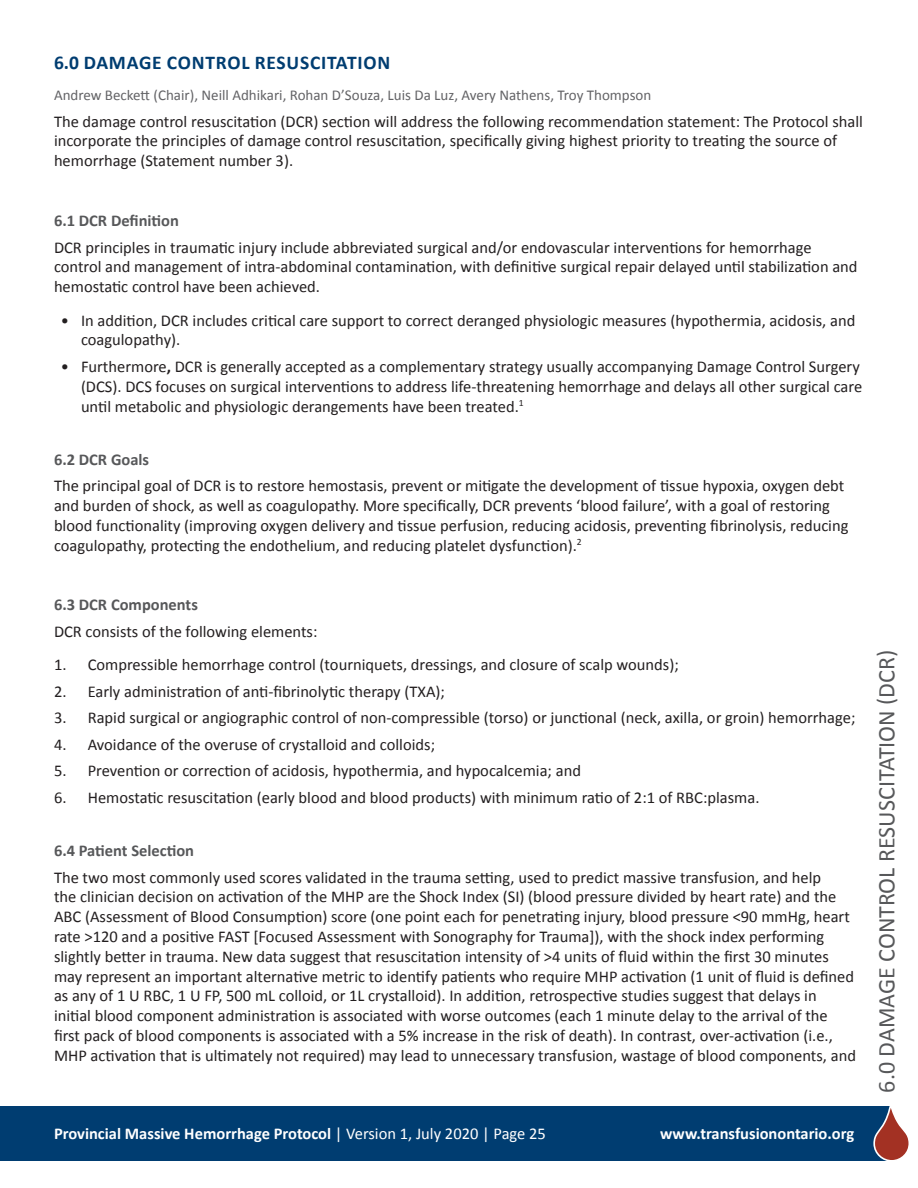
<style>
.page{position:relative;width:918px;height:1188px;background:#fff}
.page>*{position:absolute;margin:0;border:0;box-sizing:border-box;transform-origin:0 0}
.Subtitles{font:24px "Calibri";color:#57585a}
.t1{font:700 19.5px "Calibri";letter-spacing:.04em;color:#003d71}
.t2{font:16.5px/19.8px "Calibri";color:#231f20}
.t3{font:700 16.5px "Calibri";color:#fff}
.Subtitles-2{font:700 16.5px "Calibri";color:#57585a}
.Authors{font:15px "Calibri";color:#636366}
.s1{font-weight:700}
.s2{font-weight:400}
</style>
<div class="page">
<div style="left:0;top:1106px;width:889px;height:55px;background:#003d71"></div>
<svg style="left:874px;top:1106px;width:35px;height:55px"></svg>
<p class="t1" style="left:54px;top:50px;width:338px">6.0 DAMAGE CONTROL RESUSCITATION</p>
<p class="Authors" style="left:54px;top:86px;width:599px">Andrew Beckett (Chair), Neill Adhikari, Rohan D’Souza, Luis Da Luz, Avery Nathens, Troy Thompson</p>
<p class="t2" style="left:54px;top:111px;width:810px">The damage control resuscitation (DCR) section will address the following recommendation statement: The Protocol shall incorporate the principles of damage control resuscitation, specifically giving highest priority to treating the source of hemorrhage (Statement number 3).</p>
<p class="Subtitles-2" style="left:54px;top:210px;width:127px">6.1 DCR Definition</p>
<p class="t2" style="left:54px;top:237px;width:805px">DCR principles in traumatic injury include abbreviated surgical and/or endovascular interventions for hemorrhage control and management of intra-abdominal contamination, with definitive surgical repair delayed until stabilization and hemostatic control have been achieved.</p>
<p class="t2" style="left:81px;top:309px;width:776px;text-indent:-20px">• In addition, DCR includes critical care support to correct deranged physiologic measures (hypothermia, acidosis, and coagulopathy).</p>
<p class="t2" style="left:81px;top:356px;width:783px;text-indent:-20px">• Furthermore<span class="s1">,</span> DCR is generally accepted as a complementary strategy usually accompanying Damage Control Surgery (DCS). DCS focuses on surgical interventions to address life-threatening hemorrhage and delays all other surgical care until metabolic and physiologic derangements have been treated.<sup>1</sup></p>
<p class="Subtitles-2" style="left:54px;top:449px;width:97px">6.2 DCR Goals</p>
<p class="t2" style="left:54px;top:475px;width:796px">The principal goal of DCR is to restore hemostasis, prevent or mitigate the development of tissue hypoxia, oxygen debt and burden of shock, as well as coagulopathy. More specifically, DCR prevents ‘blood failure’, with a goal of restoring blood functionality (improving oxygen delivery and tissue perfusion, reducing acidosis, preventing fibrinolysis, reducing coagulopathy, protecting the endothelium, and reducing platelet dysfunction).<sup>2</sup></p>
<p class="Subtitles-2" style="left:54px;top:595px;width:145px">6.3 DCR Components</p>
<p class="t2" style="left:54px;top:621px;width:265px">DCR consists of the following elements:</p>
<p class="t2" style="left:54px;top:654px;width:626px">1. Compressible hemorrhage control (tourniquets, dressings, and closure of scalp wounds);</p>
<p class="t2" style="left:54px;top:681px;width:393px">2. Early administration of anti-fibrinolytic therapy (TXA);</p>
<p class="t2" style="left:54px;top:707px;width:803px">3. Rapid surgical or angiographic control of non-compressible (torso) or junctional (neck, axilla, or groin) hemorrhage;</p>
<p class="t2" style="left:54px;top:734px;width:383px">4. Avoidance of the overuse of crystalloid and colloids;</p>
<p class="t2" style="left:54px;top:760px;width:528px">5. Prevention or correction of acidosis, hypothermia, and hypocalcemia; and</p>
<p class="t2" style="left:54px;top:787px;width:707px">6. Hemostatic resuscitation (early blood and blood products) with minimum ratio of 2:1 of RBC:plasma.</p>
<p class="Subtitles-2" style="left:54px;top:840px;width:142px">6.4 Patient Selection</p>
<p class="t2" style="left:54px;top:867px;width:804px">The two most commonly used scores validated in the trauma setting, used to predict massive transfusion, and help<br>the clinician decision on activation of the MHP are the Shock Index (SI) (blood pressure divided by heart rate) and the ABC (Assessment of Blood Consumption) score (one point each for penetrating injury, blood pressure &lt;90 mmHg, heart rate &gt;120 and a positive FAST [Focused Assessment with Sonography for Trauma]), with the shock index performing slightly better in trauma. New data suggest that resuscitation intensity of &gt;4 units of fluid within the first 30 minutes may represent an important alternative metric to identify patients who require MHP activation (1 unit of fluid is defined as any of 1 U RBC, 1 U FP, 500 mL colloid, or 1L crystalloid). In addition, retrospective studies suggest that delays in initial blood component administration is associated with worse outcomes (each 1 minute delay to the arrival of the first pack of blood components is associated with a 5% increase in the risk of death). In contrast, over-activation (i.e., MHP activation that is ultimately not required) may lead to unnecessary transfusion, wastage of blood components, and</p>
<p class="t3" style="left:54px;top:1124px;width:493px">Provincial Massive Hemorrhage Protocol <span class="s2">| Version 1, July 2020 | Page 25</span></p>
<p class="t3" style="left:660px;top:1124px;width:196px">www.transfusionontario.org</p>
<p class="Subtitles" style="left:872px;top:1093px;width:444px;rotate:-90deg">6.0 DAMAGE CONTROL RESUSCITATION (DCR)</p>
</div>
